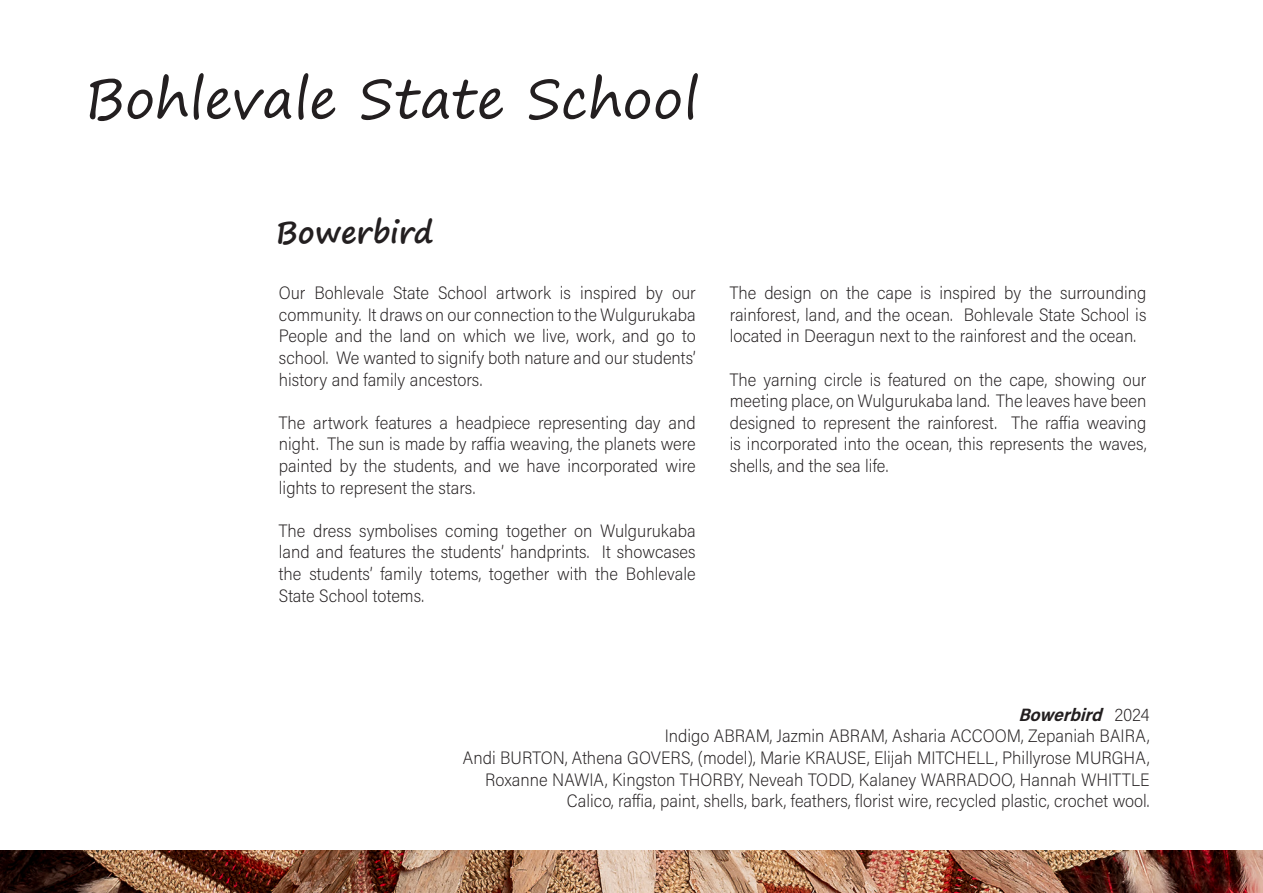
<style>
.page{position:relative;width:1263px;height:893px;background:#fff}
.page>*{position:absolute;margin:0;border:0;box-sizing:border-box;transform-origin:0 0}
.t1{font:54px "Segoe Print";color:#231f20}
.t2{font:700 30px "Segoe Print";color:#231f20}
.t3{font:200 18px/21.6px "Acumin Pro Semi Cond";color:#231f20;text-align:justify}
.t4{font:italic 700 18px "Acumin Pro Semi Cond";color:#231f20}
.s1{font-weight:200;font-style:normal}
</style>
<div class="page">
<img style="left:0;top:850px;width:1263px;height:43px">
<p class="t1" style="left:85px;top:50px;width:615px">Bohlevale State School</p>
<p class="t2" style="left:276px;top:205px;width:159px">Bowerbird</p>
<p class="t3" style="left:279px;top:281px;width:418px">Our Bohlevale State School artwork is inspired by our community. It draws on our connection to the Wulgurukaba People and the land on which we live, work, and go to school. We wanted to signify both nature and our students’ history and family ancestors.</p>
<p class="t3" style="left:279px;top:411px;width:418px">The artwork features a headpiece representing day and night. The sun is made by raffia weaving, the planets were painted by the students, and we have incorporated wire lights to represent the stars.</p>
<p class="t3" style="left:279px;top:519px;width:418px">The dress symbolises coming together on Wulgurukaba land and features the students’ handprints. It showcases the students’ family totems, together with the Bohlevale State School totems.</p>
<p class="t3" style="left:730px;top:281px;width:418px">The design on the cape is inspired by the surrounding rainforest, land, and the ocean. Bohlevale State School is located in Deeragun next to the rainforest and the ocean.</p>
<p class="t3" style="left:730px;top:368px;width:418px">The yarning circle is featured on the cape, showing our meeting place, on Wulgurukaba land. The leaves have been designed to represent the rainforest. The raffia weaving is incorporated into the ocean, this represents the waves, shells, and the sea life.</p>
<p class="t4" style="left:1018px;top:702px;width:133px">Bowerbird <span class="s1">2 0 2 4</span></p>
<p class="t3" style="left:665px;top:725px;width:486px">Indigo ABRAM, Jazmin ABRAM, Asharia ACCOOM, Zepaniah BAIRA,</p>
<p class="t3" style="left:463px;top:746px;width:688px">Andi BURTON, Athena GOVERS, (model), Marie KRAUSE, Elijah MITCHELL, Phillyrose MURGHA,</p>
<p class="t3" style="left:485px;top:768px;width:666px">Roxanne NAWIA, Kingston THORBY, Neveah TODD, Kalaney WARRADOO, Hannah WHITTLE</p>
<p class="t3" style="left:567px;top:789px;width:584px">Calico, raffia, paint, shells, bark, feathers, florist wire, recycled plastic, crochet wool.</p>
</div>
